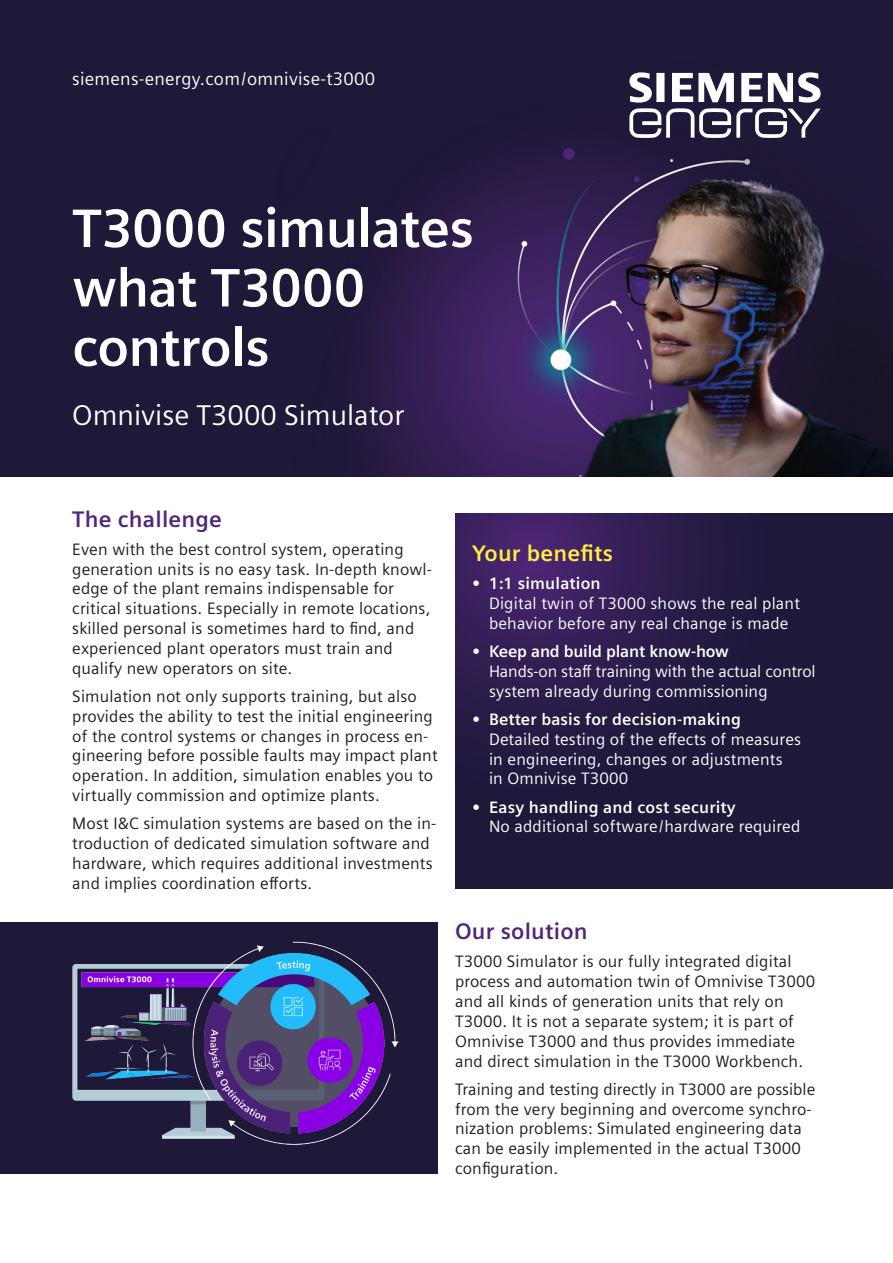
<style>
.page{position:relative;width:893px;height:1263px;background:#fff}
.page>*{position:absolute;margin:0;border:0;box-sizing:border-box;transform-origin:0 0}
.t1{font:700 54px/59.4px "Siemens Sans";letter-spacing:-.015em;color:#fff}
.t2{font:28.5px "Siemens Sans";color:#fff}
.t3{font:700 22.5px "Siemens Sans";letter-spacing:.01em;color:#502678}
.t4{font:700 22.5px "Siemens Sans";letter-spacing:.01em;color:#fff042}
.t5{font:18px "Siemens Sans";letter-spacing:.015em;color:#fff}
.t6{font:16.5px/19.8px "Siemens Sans";letter-spacing:.01em;color:#1d1d1b}
.t7{font:16.5px/19.8px "Siemens Sans";letter-spacing:.01em;color:#fff}
.t8{font:700 16.5px "Siemens Sans";letter-spacing:.01em;color:#fff}
.t9{font:700 16.5px "Siemens Sans";letter-spacing:-.01em;color:#fff}
</style>
<div class="page">
<div style="left:0;top:0;width:893px;height:476px;background:#1e1839"></div>
<img style="left:370px;top:148px;width:523px;height:328px">
<div style="left:455px;top:513px;width:438px;height:376px;background:#1e1839"></div>
<svg style="left:455px;top:513px;width:256px;height:222px"></svg>
<div style="left:0;top:923px;width:438px;height:251px;background:#1e1839"></div>
<img style="left:72px;top:941px;width:327px;height:204px">
<svg style="left:629px;top:72px;width:192px;height:66px"></svg>
<p class="t5" style="left:72px;top:66px;width:304px">siemens-energy.com/omnivise-t3000</p>
<h1 class="t1" style="left:72px;top:196px;width:403px">T3000 simulates what T3000 controls</h1>
<h2 class="t2" style="left:72px;top:394px;width:334px">Omnivise T3000 Simulator</h2>
<h3 class="t3" style="left:72px;top:501px;width:151px">The challenge</h3>
<p class="t6" style="left:72px;top:538px;width:361px">Even with the best control system, operating generation units is no easy task. In-depth knowl&shy;edge of the plant remains indispensable for critical situations. Especially in remote locations, skilled personal is sometimes hard to find, and experienced plant operators must train and qualify new operators on site.</p>
<p class="t6" style="left:72px;top:685px;width:367px">Simulation not only supports training, but also provides the ability to test the initial engineering of the control systems or changes in process en&shy;gineering before possible faults may impact plant operation. In addition, simulation enables you to virtually commission and optimize plants.</p>
<p class="t6" style="left:72px;top:812px;width:366px">Most I&amp;C simulation systems are based on the in&shy;troduction of dedicated simulation software and hardware, which requires additional investments and implies coordination efforts.</p>
<h3 class="t4" style="left:472px;top:536px;width:143px">Your benefits</h3>
<p class="t8" style="left:472px;top:571px;width:130px">• 1:1 simulation</p>
<p class="t7" style="left:489px;top:592px;width:312px">Digital twin of T3000 shows the real plant behavior before any real change is made</p>
<p class="t9" style="left:472px;top:639px;width:258px">• Keep and build plant know-how</p>
<p class="t7" style="left:489px;top:660px;width:328px">Hands-on staff training with the actual control system already during commissioning</p>
<p class="t8" style="left:472px;top:706px;width:270px">• Better basis for decision-making</p>
<p class="t7" style="left:489px;top:728px;width:314px">Detailed testing of the effects of measures in engineering, changes or adjustments<br>in Omnivise T3000</p>
<p class="t8" style="left:472px;top:794px;width:265px">• Easy handling and cost security</p>
<p class="t7" style="left:489px;top:816px;width:313px">No additional software/hardware required</p>
<h3 class="t3" style="left:455px;top:914px;width:134px">Our solution</h3>
<p class="t6" style="left:455px;top:951px;width:362px">T3000 Simulator is our fully integrated digital process and automation twin of Omnivise T3000 and all kinds of generation units that rely on T3000. It is not a separate system; it is part of Omnivise T3000 and thus provides immediate and direct simulation in the T3000 Workbench.</p>
<p class="t6" style="left:455px;top:1078px;width:362px">Training and testing directly in T3000 are possible from the very beginning and overcome synchro&shy;nization problems: Simulated engineering data can be easily implemented in the actual T3000 configuration.</p>
</div>
